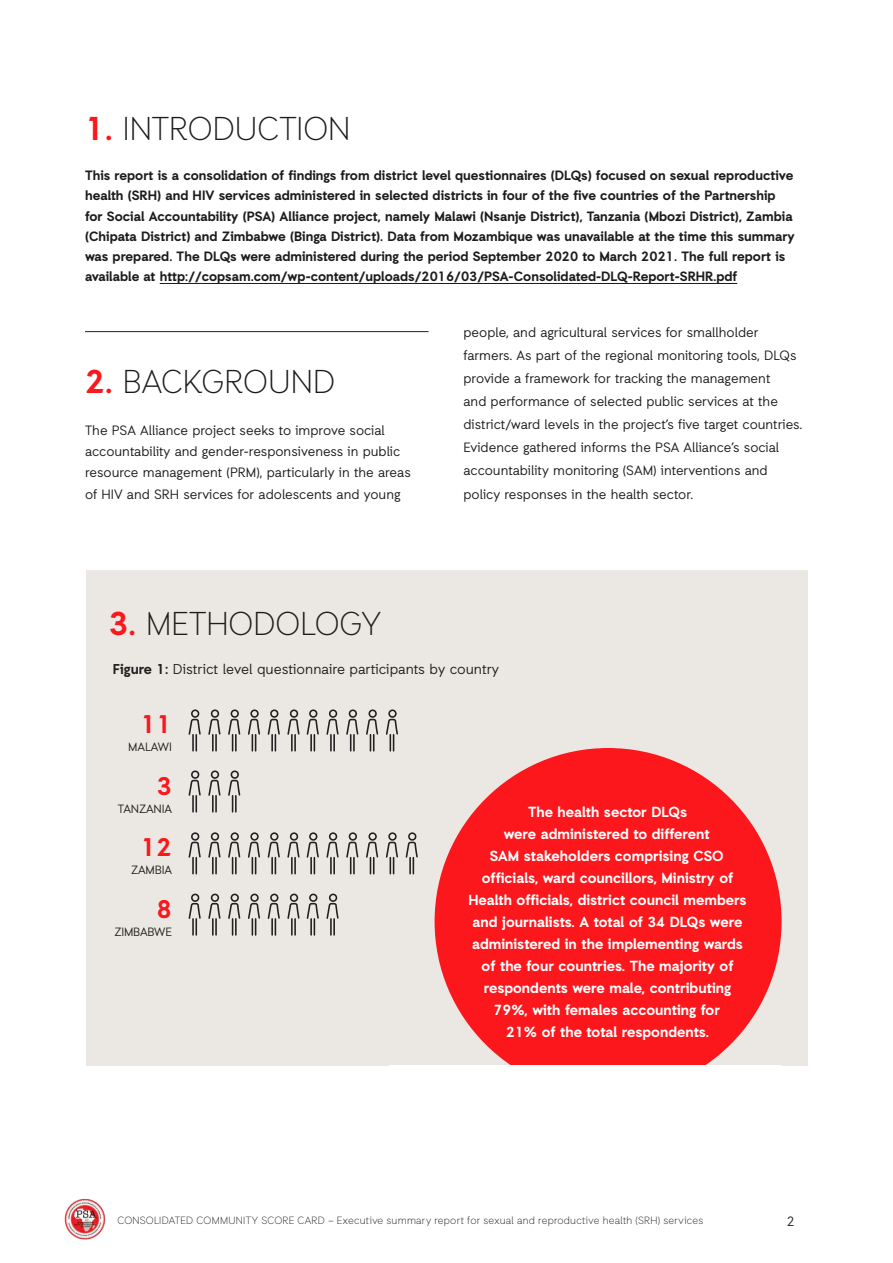
<style>
.page{position:relative;width:893px;height:1263px;background:#fff}
.page>*{position:absolute;margin:0;border:0;box-sizing:border-box;transform-origin:0 0}
.t1{font:300 33px "Auxilia";color:#1c1c1c}
.t2{font:700 25.5px "Auxilia";color:#fb171c}
.t3{font:700 14.7px/21.9px "Auxilia";color:#fff;text-align:center}
.t4{font:14.25px "Auxilia";color:#231f20}
.t5{font:700 13.5px/20.2px "Auxilia";color:#1c1c1c}
.t6{font:13.5px/23.1px "Auxilia";color:#1c1c1c}
.t7{font:13.5px "Auxilia";color:#231f20}
.t8{font:12px "Auxilia";letter-spacing:-.015em;color:#231f20}
.t9{font:300 10.5px "Auxilia";letter-spacing:.025em;color:#231f20}
.s1{font-weight:700;color:#fb171c}
.s2{font-weight:700}
</style>
<div class="page">
<img style="left:64px;top:1199px;width:42px;height:41px">
<div style="left:86px;top:570px;width:721px;height:495px;background:#ebe8e3"></div>
<hr style="left:85px;top:331px;width:344px;height:1px;background:#231f20">
<hr style="left:160px;top:283px;width:577px;height:1px;background:#1c1c1c">
<svg style="left:189px;top:709px;width:209px;height:43px"></svg>
<svg style="left:189px;top:770px;width:52px;height:43px"></svg>
<svg style="left:189px;top:832px;width:229px;height:42px"></svg>
<svg style="left:189px;top:893px;width:150px;height:43px"></svg>
<div style="left:435px;top:748px;width:347px;height:347px;background:#fb171c;border-radius:50%"></div>
<div style="left:389px;top:1065px;width:393px;height:97px;background:#fff"></div>
<p class="t1" style="left:85px;top:108px;width:267px"><span class="s1">1.</span> INTRODUCTION</p>
<p class="t5" style="left:85px;top:165px;width:711px">This report is a consolidation of findings from district level questionnaires (DLQs) focused on sexual reproductive health (SRH) and HIV services administered in selected districts in four of the five countries of the Partnership for Social Accountability (PSA) Alliance project, namely Malawi (Nsanje District), Tanzania (Mbozi District), Zambia (Chipata District) and Zimbabwe (Binga District). Data from Mozambique was unavailable at the time this summary was prepared. The DLQs were administered during the period September 2020 to March 2021. The full report is available at http://copsam.com/wp-content/uploads/2016/03/PSA-Consolidated-DLQ-Report-SRHR.pdf</p>
<p class="t1" style="left:85px;top:361px;width:252px"><span class="s1">2.</span> BACKGROUND</p>
<p class="t6" style="left:85px;top:419px;width:327px;line-height:21.3px">The PSA Alliance project seeks to improve social accountability and gender-responsiveness in public resource management (PRM), particularly in the areas of HIV and SRH services for adolescents and young</p>
<p class="t1" style="left:108px;top:603px;width:274px"><span class="s1">3.</span> METHODOLOGY</p>
<p class="t6" style="left:463px;top:320px;width:340px">people, and agricultural services for smallholder farmers. As part of the regional monitoring tools, DLQs provide a framework for tracking the management<br>and performance of selected public services at the district/ward levels in the project’s five target countries.<br>Evidence gathered informs the PSA Alliance’s social accountability monitoring (SAM) interventions and policy responses in the health sector.</p>
<p class="t4" style="left:113px;top:660px;width:388px"><span class="s2">Figure 1:</span> District level questionnaire participants by country</p>
<p class="t2" style="left:141px;top:709px;width:33px">11</p>
<p class="t8" style="left:128px;top:740px;width:46px">MALAWI</p>
<p class="t2" style="left:156px;top:770px;width:17px">3</p>
<p class="t8" style="left:118px;top:801px;width:56px">TANZANIA</p>
<p class="t2" style="left:141px;top:832px;width:33px">12</p>
<p class="t8" style="left:131px;top:863px;width:42px">ZAMBIA</p>
<p class="t2" style="left:156px;top:893px;width:17px">8</p>
<p class="t8" style="left:114px;top:924px;width:59px">ZIMBABWE</p>
<p class="t3" style="left:468px;top:801px;width:280px">The health sector DLQs<br>were administered to different<br>SAM stakeholders comprising CSO officials, ward councillors, Ministry of Health officials, district council members and journalists. A total of 34 DLQs were administered in the implementing wards of the four countries. The majority of respondents were male, contributing 79%, with females accounting for<br>21% of the total respondents.</p>
<p class="t9" style="left:117px;top:1214px;width:587px">CONSOLIDATED COMMUNITY SCORE CARD – Executive summary report for sexual and reproductive health (SRH) services</p>
<p class="t7" style="left:787px;top:1213px;width:9px">2</p>
</div>
